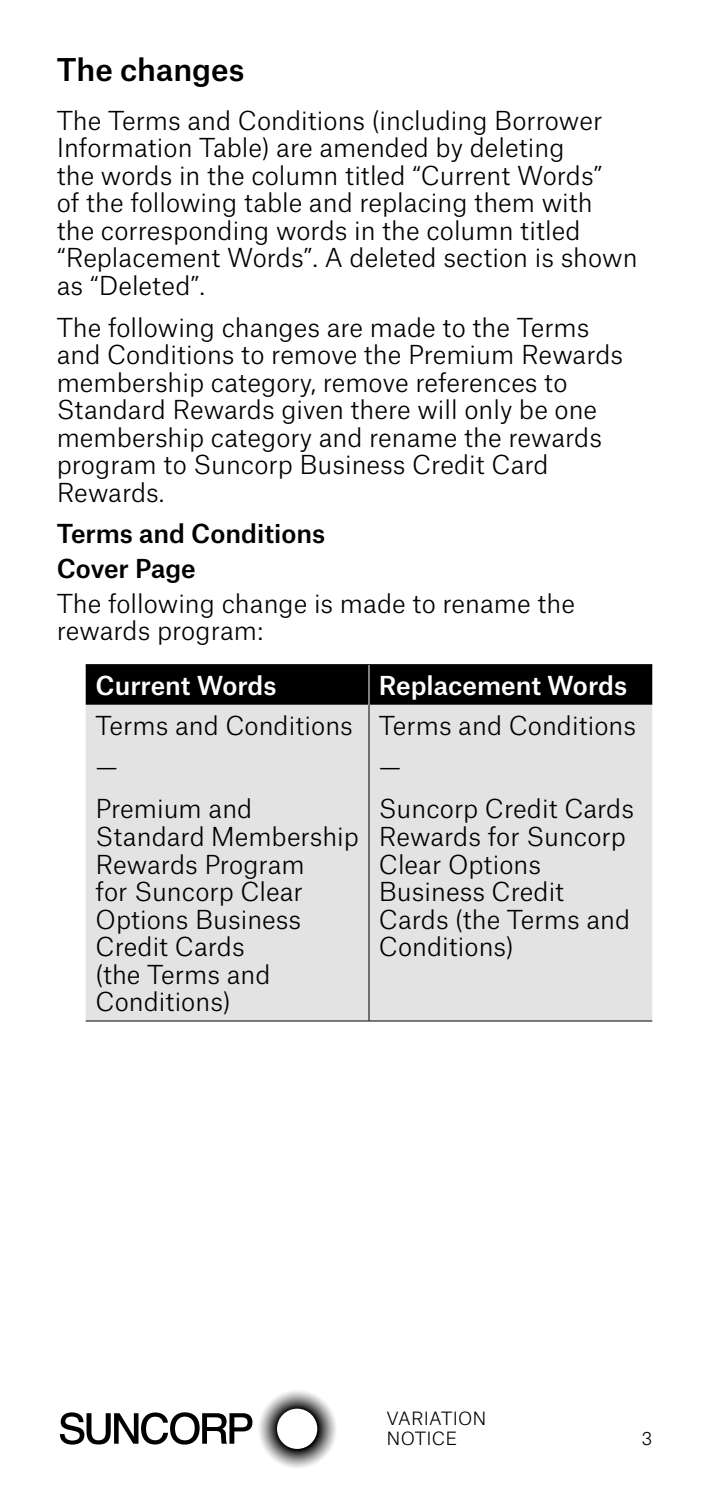
<style>
.page{position:relative;width:709px;height:1489px;background:#fff}
.page>*{position:absolute;margin:0;border:0;box-sizing:border-box;transform-origin:0 0}
.t1{font:500 30px "Atlas Grotesk";color:#000}
.t2{font:300 25px/27.5px "Atlas Grotesk";color:#000}
.t3{font:500 25px "Atlas Grotesk";letter-spacing:-.005em;color:#fff}
.t4{font:500 25px/34.5px "Atlas Grotesk";color:#000}
.t5{font:300 17.5px/20px "Atlas Grotesk";letter-spacing:.01em;color:#000}
</style>
<div class="page">
<svg style="left:60px;top:1391px;width:276px;height:77px"></svg>
<div style="left:86px;top:665px;width:566px;height:39px;background:#000"></div>
<div style="left:86px;top:704px;width:566px;height:316px;background:#e3e3e3"></div>
<hr style="left:86px;top:664px;width:283px;height:1px;background:#000">
<hr style="left:369px;top:664px;width:283px;height:1px;background:#000">
<hr style="left:368px;top:704px;width:1px;height:316px;background:#000">
<hr style="left:86px;top:1020px;width:283px;height:1px;background:#000">
<hr style="left:369px;top:1020px;width:283px;height:1px;background:#000">
<hr style="left:368px;top:665px;width:1px;height:39px;background:#fff">
<p class="t1" style="left:57px;top:45px;width:189px">The changes</p>
<p class="t2" style="left:57px;top:104px;width:582px">The Terms and Conditions (including Borrower Information Table) are amended by deleting<br>the words in the column titled “Current Words”<br>of the following table and replacing them with<br>the corresponding words in the column titled “Replacement Words”. A deleted section is shown as “Deleted”.</p>
<p class="t2" style="left:57px;top:311px;width:568px">The following changes are made to the Terms and Conditions to remove the Premium Rewards membership category, remove references to Standard Rewards given there will only be one membership category and rename the rewards program to Suncorp Business Credit Card Rewards.</p>
<p class="t4" style="left:57px;top:514px;width:270px">Terms and Conditions<br>Cover Page</p>
<p class="t2" style="left:57px;top:587px;width:520px">The following change is made to rename the rewards program:</p>
<p class="t3" style="left:96px;top:665px;width:182px">Current Words</p>
<p class="t3" style="left:379px;top:665px;width:250px">Replacement Words</p>
<p class="t2" style="left:96px;top:702px;width:259px;line-height:41.8px">Terms and Conditions —<br>Premium and</p>
<p class="t2" style="left:96px;top:820px;width:265px">Standard Membership<br>Rewards Program<br>for Suncorp Clear<br>Options Business<br>Credit Cards<br>(the Terms and<br>Conditions)</p>
<p class="t2" style="left:379px;top:702px;width:259px;line-height:41.8px">Terms and Conditions —<br>Suncorp Credit Cards</p>
<p class="t2" style="left:379px;top:820px;width:253px">Rewards for Suncorp<br>Clear Options<br>Business Credit<br>Cards (the Terms and<br>Conditions)</p>
<p class="t5" style="left:386px;top:1406px;width:102px">VARIATION<br>NOTICE</p>
<p class="t5" style="left:641px;top:1426px;width:12px">3</p>
</div>
